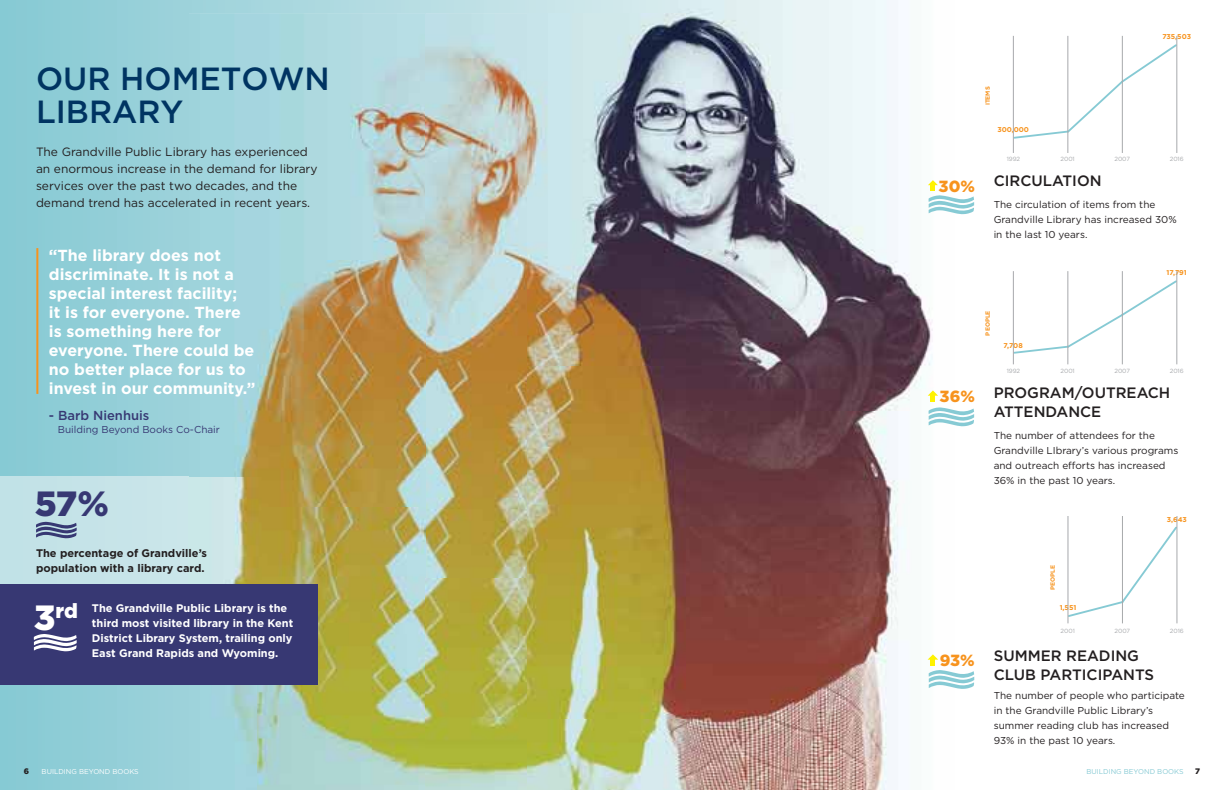
<style>
.page{position:relative;width:1224px;height:790px;background:#fff}
.page>*{position:absolute;margin:0;border:0;box-sizing:border-box;transform-origin:0 0}
.t1{font:900 35px "Gotham";color:#373873}
.t2{font:500 32px/33px "Gotham";color:#003462}
.t3{font:900 20.4px "Gotham";color:#fff}
.t4{font:900 16.2px "Gotham";color:#f7931d}
.t5{font:700 16px/19px "Gotham";color:#fff}
.t6{font:500 15px/19px "Gotham";color:#231f20}
.t7{font:500 13px "Gotham";color:#373873}
.t8{font:12px/17px "Gotham";color:#231f20}
.t9{font:700 11px/15px "Gotham";color:#fff}
.t10{font:700 11px/15px "Gotham";color:#231f20}
.t11{font:10px/15px "Gotham";color:#231f20}
.t12{font:10px "Gotham";color:#373873}
.t13{font:900 8px "Gotham";color:#231f20}
.t14{font:700 7px "Gotham";color:#f7931d}
.t15{font:7px "Gotham";color:#fff}
.t16{font:7px "Gotham";color:#86cad4}
.t17{font:6px "Gotham";color:#a7a9ac}
.t18{font:700 6px "Gotham";color:#f7931d}
.s1{font-size:35px}
.s2{font-weight:900;font-size:16.2px;color:#f7931d}
</style>
<div class="page">
<svg style="left:0;top:0;width:527px;height:789px;background:#92ced7"></svg>
<div style="left:0;top:477px;width:189px;height:126px;background:#c5e3e8"></div>
<img style="left:670px;top:0;width:265px;height:789px">
<img style="left:189px;top:508px;width:67px;height:76px">
<img style="left:189px;top:13px;width:236px;height:495px">
<img style="left:425px;top:13px;width:261px;height:776px">
<img style="left:256px;top:507px;width:170px;height:282px">
<img style="left:189px;top:684px;width:68px;height:105px">
<svg style="left:928px;top:180px;width:46px;height:34px"></svg>
<svg style="left:1012px;top:43px;width:166px;height:97px"></svg>
<hr style="left:1013px;top:36px;width:1px;height:117px;background:#a7a9ac">
<hr style="left:1068px;top:36px;width:1px;height:117px;background:#a7a9ac">
<hr style="left:1122px;top:36px;width:1px;height:117px;background:#a7a9ac">
<hr style="left:1176px;top:36px;width:1px;height:117px;background:#a7a9ac">
<svg style="left:928px;top:407px;width:46px;height:19px"></svg>
<svg style="left:928px;top:390px;width:10px;height:11px"></svg>
<svg style="left:1012px;top:279px;width:166px;height:75px"></svg>
<hr style="left:1013px;top:271px;width:1px;height:93px;background:#a7a9ac">
<hr style="left:1068px;top:271px;width:1px;height:93px;background:#a7a9ac">
<hr style="left:1122px;top:271px;width:1px;height:93px;background:#a7a9ac">
<hr style="left:1176px;top:271px;width:1px;height:93px;background:#a7a9ac">
<svg style="left:928px;top:654px;width:46px;height:34px"></svg>
<svg style="left:1067px;top:524px;width:110px;height:94px"></svg>
<hr style="left:1068px;top:516px;width:1px;height:107px;background:#a7a9ac">
<hr style="left:1122px;top:516px;width:1px;height:107px;background:#a7a9ac">
<hr style="left:1177px;top:516px;width:1px;height:107px;background:#a7a9ac">
<div style="left:0;top:584px;width:318px;height:100px;background:#373873"></div>
<svg style="left:34px;top:634px;width:43px;height:17px"></svg>
<svg style="left:36px;top:521px;width:41px;height:17px"></svg>
<hr style="left:36px;top:248px;width:2px;height:146px;background:#f7931d">
<h2 class="t2" style="left:36px;top:65px;width:295px">OUR HOMETOWN<br>LIBRARY</h2>
<p class="t8" style="left:36px;top:144px;width:283px">The Grandville Public Library has experienced an enormous increase in the demand for library services over the past two decades, and the demand trend has accelerated in recent years.</p>
<h3 class="t5" style="left:49px;top:247px;width:208px">“The library does not discriminate. It is not a special interest facility;<br>it is for everyone. There is something here for everyone. There could be no better place for us to invest in our community.”</h3>
<h3 class="t7" style="left:49px;top:410px;width:102px">- Barb Nienhuis</h3>
<p class="t12" style="left:58px;top:426px;width:164px">Building Beyond Books Co-Chair</p>
<h1 class="t1" style="left:35px;top:483px;width:75px">57%</h1>
<p class="t10" style="left:36px;top:546px;width:173px">The percentage of Grandville’s population with a library card.</p>
<h3 class="t3" style="left:34px;top:598px;width:46px"><span class="s1">3</span>rd</h3>
<p class="t9" style="left:92px;top:601px;width:203px">The Grandville Public Library is the third most visited library in the Kent District Library System, trailing only East Grand Rapids and Wyoming.</p>
<p class="t14" style="left:1162px;top:34px;width:30px">735,503</p>
<p class="t18" style="left:986px;top:105px;width:20px;rotate:-90deg">ITEMS</p>
<p class="t14" style="left:997px;top:127px;width:33px">300,000</p>
<p class="t17" style="left:1007px;top:156px;width:15px">1992</p>
<p class="t17" style="left:1060px;top:156px;width:16px">2001</p>
<h3 class="t6" style="left:939px;top:172px;width:164px"><span class="s2">30%</span> CIRCULATION</h3>
<p class="t17" style="left:1114px;top:156px;width:17px">2007</p>
<p class="t17" style="left:1170px;top:156px;width:15px">2016</p>
<p class="t11" style="left:994px;top:198px;width:185px">The circulation of items from the<br>Grandville Library has increased 30% in the last 10 years.</p>
<p class="t14" style="left:1167px;top:270px;width:22px">17,791</p>
<h3 class="t4" style="left:940px;top:387px;width:37px">36%</h3>
<p class="t18" style="left:986px;top:335px;width:26px;rotate:-90deg">PEOPLE</p>
<p class="t14" style="left:1004px;top:342px;width:21px">7,708</p>
<p class="t17" style="left:1007px;top:368px;width:15px">1992</p>
<p class="t17" style="left:1060px;top:368px;width:16px">2001</p>
<p class="t17" style="left:1114px;top:368px;width:17px">2007</p>
<p class="t17" style="left:1170px;top:368px;width:15px">2016</p>
<h3 class="t6" style="left:994px;top:384px;width:178px">PROGRAM/OUTREACH<br>ATTENDANCE</h3>
<p class="t11" style="left:994px;top:429px;width:186px">The number of attendees for the<br>Grandville LIbrary’s various programs and outreach efforts has increased<br>36% in the past 10 years.</p>
<p class="t14" style="left:1167px;top:516px;width:22px">3,643</p>
<h3 class="t4" style="left:940px;top:650px;width:36px">93%</h3>
<p class="t18" style="left:1051px;top:589px;width:26px;rotate:-90deg">PEOPLE</p>
<p class="t14" style="left:1060px;top:605px;width:18px">1,551</p>
<p class="t17" style="left:1061px;top:628px;width:16px">2001</p>
<p class="t17" style="left:1115px;top:628px;width:17px">2007</p>
<p class="t17" style="left:1170px;top:628px;width:15px">2016</p>
<h3 class="t6" style="left:994px;top:647px;width:162px">SUMMER READING<br>CLUB PARTICIPANTS</h3>
<p class="t11" style="left:994px;top:688px;width:193px">The number of people who participate in the Grandville Public Library’s summer reading club has increased<br>93% in the past 10 years.</p>
<p class="t13" style="left:24px;top:766px;width:7px">6</p>
<p class="t15" style="left:42px;top:768px;width:99px">BUILDING BEYOND BOOKS</p>
<p class="t16" style="left:1087px;top:768px;width:99px">BUILDING BEYOND BOOKS</p>
<p class="t13" style="left:1195px;top:766px;width:6px">7</p>
</div>
